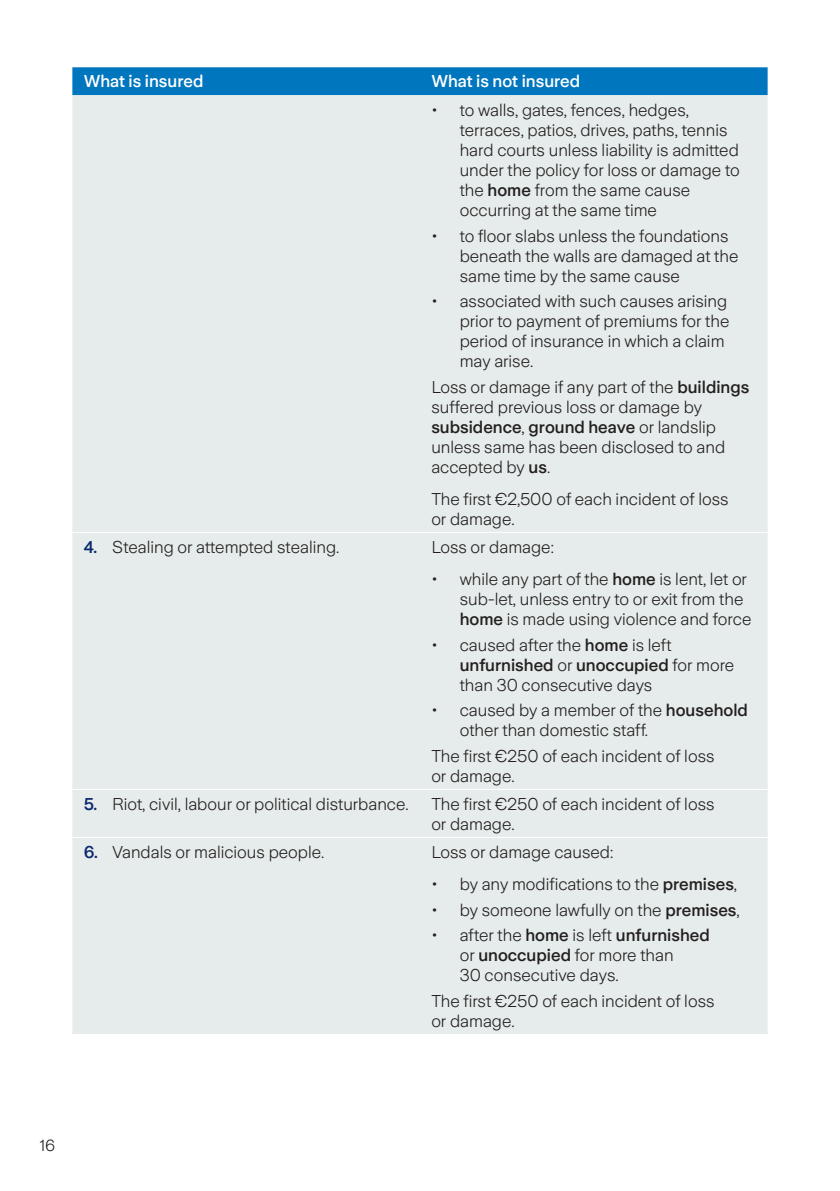
<style>
.page{position:relative;width:840px;height:1191px;background:#fff}
.page>*{position:absolute;margin:0;border:0;box-sizing:border-box;transform-origin:0 0}
.t1{font:300 17px/20px "Zurich Sans";color:#231f20}
.t2{font:500 17px "Zurich Sans";color:#fff}
.t3{font:300 16px "Zurich Sans";color:#231f20}
.s1{font-weight:500}
.s2{font-weight:500;color:#09286d}
</style>
<div class="page">
<div style="left:72px;top:67px;width:695px;height:28px;background:#0076be"></div>
<div style="left:72px;top:95px;width:695px;height:939px;background:#e6eceb"></div>
<hr style="left:72px;top:532px;width:348px;height:1px;background:#fff">
<hr style="left:420px;top:532px;width:347px;height:1px;background:#fff">
<hr style="left:72px;top:789px;width:348px;height:1px;background:#fff">
<hr style="left:420px;top:789px;width:347px;height:1px;background:#fff">
<hr style="left:72px;top:837px;width:348px;height:1px;background:#fff">
<hr style="left:420px;top:837px;width:347px;height:1px;background:#fff">
<p class="t2" style="left:84px;top:72px;width:121px">What is insured</p>
<p class="t2" style="left:431px;top:72px;width:150px">What is not insured</p>
<p class="t1" style="left:459px;top:100px;width:281px;text-indent:-28px">• to walls, gates, fences, hedges, terraces, patios, drives, paths, tennis hard courts unless liability is admitted under the policy for loss or damage to the <span class="s1">home</span> from the same cause occurring at the same time</p>
<p class="t1" style="left:459px;top:226px;width:280px;text-indent:-28px">• to floor slabs unless the foundations beneath the walls are damaged at the same time by the same cause</p>
<p class="t1" style="left:459px;top:292px;width:271px;text-indent:-28px">• associated with such causes arising prior to payment of premiums for the period of insurance in which a claim may arise.</p>
<p class="t1" style="left:431px;top:377px;width:319px">Loss or damage if any part of the <span class="s1">buildings </span>suffered previous loss or damage by <span class="s1">subsidence</span>, <span class="s1">ground heave</span> or landslip unless same has been disclosed to and accepted by <span class="s1">us</span>.</p>
<p class="t1" style="left:431px;top:489px;width:298px">The first €2,500 of each incident of loss or damage.</p>
<p class="t1" style="left:84px;top:537px;width:257px"><span class="s2">4.</span> Stealing or attempted stealing.</p>
<p class="t1" style="left:431px;top:537px;width:124px">Loss or damage:</p>
<p class="t1" style="left:459px;top:569px;width:293px;text-indent:-28px">• while any part of the <span class="s1">home</span> is lent, let or sub-let, unless entry to or exit from the <span class="s1">home</span> is made using violence and force</p>
<p class="t1" style="left:459px;top:635px;width:276px;text-indent:-28px">• caused after the <span class="s1">home</span> is left <span class="s1">unfurnished</span> or <span class="s1">unoccupied</span> for more than 30 consecutive days</p>
<p class="t1" style="left:459px;top:701px;width:289px;text-indent:-28px">• caused by a member of the <span class="s1">household </span>other than domestic staff.</p>
<p class="t1" style="left:431px;top:746px;width:284px">The first €250 of each incident of loss or damage.</p>
<p class="t1" style="left:84px;top:794px;width:326px"><span class="s2">5.</span> Riot, civil, labour or political disturbance.</p>
<p class="t1" style="left:431px;top:794px;width:284px">The first €250 of each incident of loss or damage.</p>
<p class="t1" style="left:84px;top:842px;width:242px"><span class="s2">6.</span> Vandals or malicious people.</p>
<p class="t1" style="left:431px;top:842px;width:183px">Loss or damage caused:</p>
<p class="t1" style="left:431px;top:874px;width:307px">• by any modifications to the <span class="s1">premises</span>,</p>
<p class="t1" style="left:431px;top:900px;width:310px">• by someone lawfully on the <span class="s1">premises</span>,</p>
<p class="t1" style="left:459px;top:925px;width:251px;text-indent:-28px">• after the <span class="s1">home</span> is left <span class="s1">unfurnished </span>or <span class="s1">unoccupied</span> for more than<br>30 consecutive days.</p>
<p class="t1" style="left:431px;top:991px;width:284px">The first €250 of each incident of loss or damage.</p>
<p class="t3" style="left:40px;top:1136px;width:17px">16</p>
</div>
